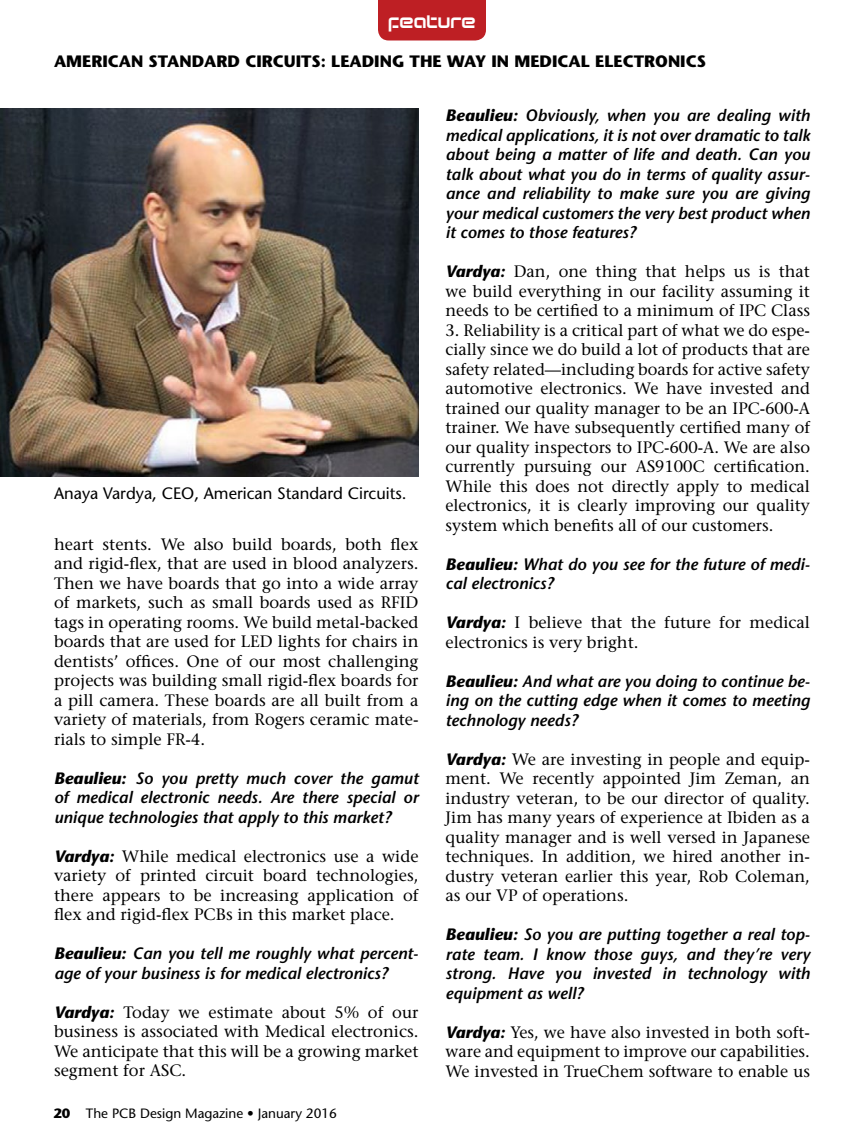
<style>
.page{position:relative;width:864px;height:1134px;background:#fff}
.page>*{position:absolute;margin:0;border:0;box-sizing:border-box;transform-origin:0 0}
.t1{font:16.5px/19.5px "Stone Serif";color:#000;text-align:justify}
.t2{font:italic 600 16.5px/19.5px "Stone Sans";color:#000;text-align:justify}
.t3{font:700 16.5px "Stone Sans";color:#000}
.t4{font:16.5px "Stone Sans";color:#000}
.t5{font:15px "Evolver";color:#fff}
.t6{font:13.5px "Stone Sans";color:#000}
.s1{font-weight:700}
.s2{font-family:"Stone Sans";font-weight:700;font-style:italic}
</style>
<div class="page">
<div style="left:378px;top:0;width:108px;height:40px;background:#be1f24"></div>
<div style="left:380px;top:14px;width:104px;height:20px;background:#be1f24"></div>
<img style="left:0;top:108px;width:418px;height:368px">
<p class="t5" style="left:388px;top:10px;width:89px">FEATURE</p>
<p class="t3" style="left:54px;top:51px;width:24px">AMERICAN</p>
<p class="t3" style="left:149px;top:51px;width:22px">STANDARD</p>
<p class="t3" style="left:245px;top:51px;width:106px">CIRCUITS: LEADIN</p>
<p class="t3" style="left:392px;top:51px;width:30px">G THE</p>
<p class="t3" style="left:447px;top:51px;width:95px">WAY IN MEDICAL</p>
<p class="t3" style="left:595px;top:51px;width:21px">ELECTR</p>
<p class="t3" style="left:655px;top:51px;width:23px">ONICS</p>
<p class="t4" style="left:54px;top:483px;width:354px">Anaya Vardya, CEO, American Standard Circuits.</p>
<p class="t1" style="left:54px;top:534px;width:366px">heart stents. We also build boards, both flex and rigid-flex, that are used in blood analyzers.<br>Then we have boards that go into a wide array of markets, such as small boards used as RFID tags in operating rooms. We build metal-backed boards that are used for LED lights for chairs in dentists’ offices. One of our most challenging projects was building small rigid-flex boards for a pill camera. These boards are all built from a variety of materials, from Rogers ceramic mate&shy;rials to simple FR-4.</p>
<p class="t2" style="left:54px;top:768px;width:367px"><span class="s1">Beaulieu:</span> So you pretty much cover the gamut of medical electronic needs. Are there special or unique technologies that apply to this market?</p>
<p class="t1" style="left:54px;top:846px;width:366px"><span class="s2">Vardya:</span> While medical electronics use a wide variety of printed circuit board technologies, there appears to be increasing application of flex and rigid-flex PCBs in this market place.</p>
<p class="t2" style="left:54px;top:944px;width:366px"><span class="s1">Beaulieu:</span> Can you tell me roughly what percent&shy;age of your business is for medical electronics?</p>
<p class="t1" style="left:54px;top:1002px;width:366px"><span class="s2">Vardya:</span> Today we estimate about 5% of our business is associated with Medical electronics.<br>We anticipate that this will be a growing market segment for ASC.</p>
<p class="t6" style="left:53px;top:1105px;width:285px"><span class="s1">20</span> The PCB Design Magazine • January 2016</p>
<p class="t2" style="left:445px;top:106px;width:366px"><span class="s1">Beaulieu:</span> Obviously, when you are dealing with medical applications, it is not over dramatic to talk about being a matter of life and death. Can you talk about what you do in terms of quality assur&shy;ance and reliability to make sure you are giving your medical customers the very best product when it comes to those features?</p>
<p class="t1" style="left:446px;top:262px;width:366px"><span class="s2">Vardya:</span> Dan, one thing that helps us is that we build everything in our facility assuming it needs to be certified to a minimum of IPC Class</p>
<p class="t1" style="left:446px;top:320px;width:366px">3. Reliability is a critical part of what we do espe&shy;cially since we do build a lot of products that are safety related—including boards for active safety automotive electronics. We have invested and trained our quality manager to be an IPC-600-A trainer. We have subsequently certified many of our quality inspectors to IPC-600-A. We are also currently pursuing our AS9100C certification.<br>While this does not directly apply to medical electronics, it is clearly improving our quality system which benefits all of our customers.</p>
<p class="t2" style="left:446px;top:554px;width:366px"><span class="s1">Beaulieu:</span> What do you see for the future of medi&shy;cal electronics?</p>
<p class="t1" style="left:446px;top:613px;width:366px"><span class="s2">Vardya:</span> I believe that the future for medical electronics is very bright.</p>
<p class="t2" style="left:446px;top:671px;width:366px"><span class="s1">Beaulieu:</span> And what are you doing to continue be&shy;ing on the cutting edge when it comes to meeting technology needs?</p>
<p class="t1" style="left:446px;top:749px;width:366px"><span class="s2">Vardya:</span> We are investing in people and equip&shy;ment. We recently appointed Jim Zeman, an industry veteran, to be our director of quality.<br>Jim has many years of experience at Ibiden as a quality manager and is well versed in Japanese techniques. In addition, we hired another in&shy;dustry veteran earlier this year, Rob Coleman, as our VP of operations.</p>
<p class="t2" style="left:446px;top:925px;width:366px"><span class="s1">Beaulieu:</span> So you are putting together a real top&shy;rate team. I know those guys, and they’re very strong. Have you invested in technology with equipment as well?</p>
<p class="t1" style="left:446px;top:1022px;width:366px"><span class="s2">Vardya:</span> Yes, we have also invested in both soft&shy;ware and equipment to improve our capabilities.<br>We invested in TrueChem software to enable us</p>
</div>
